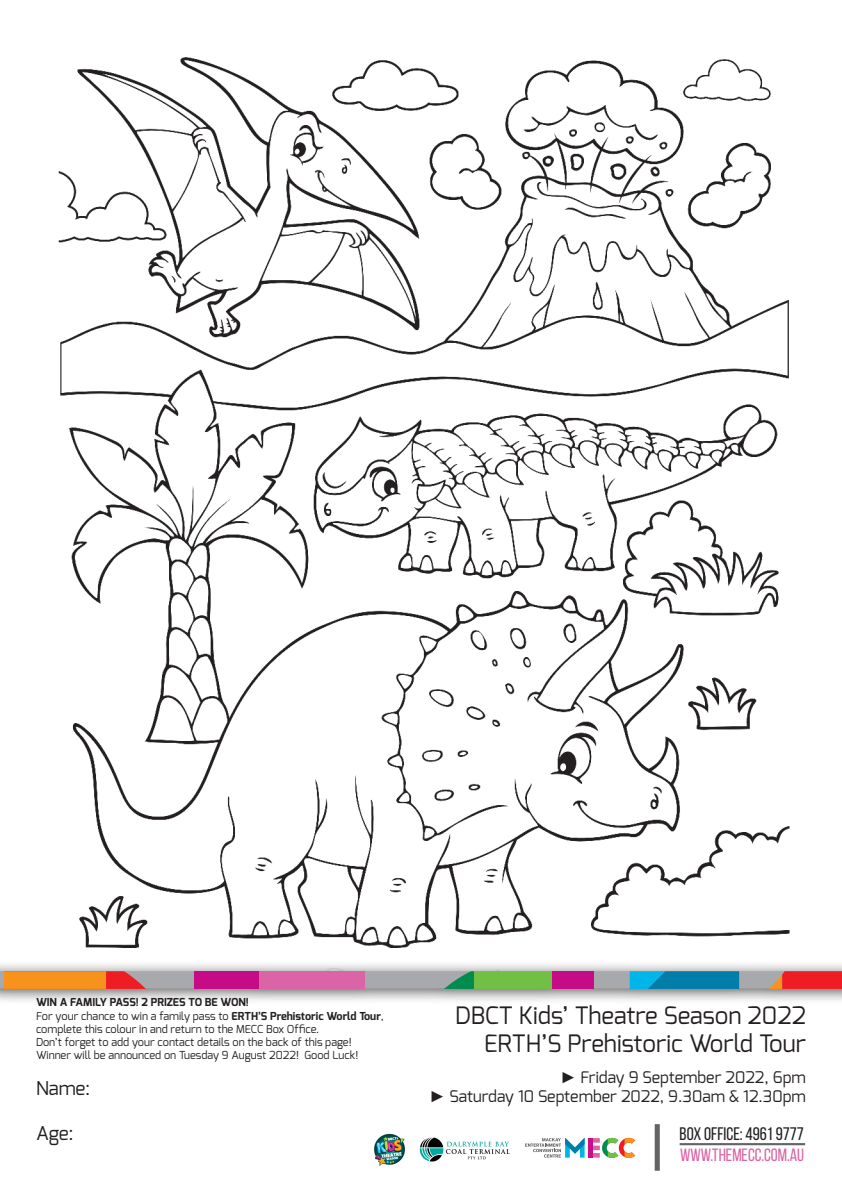
<style>
.page{position:relative;width:842px;height:1191px;background:#fff}
.page>*{position:absolute;margin:0;border:0;box-sizing:border-box;transform-origin:0 0}
.t1{font:24px/28.8px "Exo";color:#231f20;text-align:right}
.t2{font:19px "Exo";color:#231f20}
.t3{font:18.1px "Bebas Neue";color:#231f20}
.t4{font:17.8px "Bebas Neue";color:#da64a5}
.t5{font:16px/19.2px "Exo";color:#231f20;text-align:right}
.t6{font:11px/13.2px "Exo";color:#231f20}
.t7{font:700 11px "Exo";color:#231f20}
.s1{font-weight:700}
.s2{font-family:"Garamond"}
</style>
<div class="page">
<div style="left:655px;top:1124px;width:5px;height:46px;background:#636366"></div>
<hr style="left:680px;top:1143px;width:125px;height:2px;background:#636366">
<svg style="left:525px;top:1137px;width:110px;height:20px"></svg>
<img style="left:419px;top:1137px;width:91px;height:25px">
<img style="left:374px;top:1133px;width:31px;height:33px">
<img style="left:58px;top:57px;width:732px;height:891px">
<div style="left:0;top:960px;width:842px;height:44px;background:#231f20;opacity:.75"></div>
<div style="left:0;top:971px;width:842px;height:17px;background:#a8a9ad"></div>
<div style="left:259px;top:971px;width:106px;height:18px;background:#da64a5"></div>
<svg style="left:400px;top:971px;width:152px;height:18px"></svg>
<svg style="left:630px;top:971px;width:212px;height:18px"></svg>
<svg style="left:4px;top:971px;width:179px;height:18px"></svg>
<div style="left:195px;top:971px;width:64px;height:17px;background:#c50c86"></div>
<div style="left:552px;top:971px;width:42px;height:17px;background:#c50c86"></div>
<p class="t7" style="left:36px;top:995px;width:214px">WIN A FAMILY PASS! 2 PRIZES TO BE WON!</p>
<p class="t6" style="left:36px;top:1009px;width:349px">For your chance to win a family pass to <span class="s1">ERTH’S Prehistoric World Tour</span>, complete this colour in and return to the MECC Box Office.<br>Don’t forget to add your contact details on the back of this page!<br>Winner will be announced on Tuesday 9 August 2022! Good Luck!</p>
<p class="t2" style="left:36px;top:1075px;width:56px">Name:</p>
<p class="t2" style="left:36px;top:1121px;width:39px">Age:</p>
<p class="t1" style="left:455px;top:1000px;width:352px">DBCT Kids’ Theatre Season 2022<br>ERTH’S Prehistoric World Tour</p>
<p class="t5" style="left:430px;top:1067px;width:378px"><span class="s2">►</span> Friday 9 September 2022, 6pm<br><span class="s2">►</span> Saturday 10 September 2022, 9.30am &amp; 12.30pm</p>
<p class="t3" style="left:680px;top:1123px;width:126px">BOX OFFICE: 4961 9777</p>
<p class="t4" style="left:680px;top:1145px;width:126px">WWW.THEMECC.COM.AU</p>
</div>
